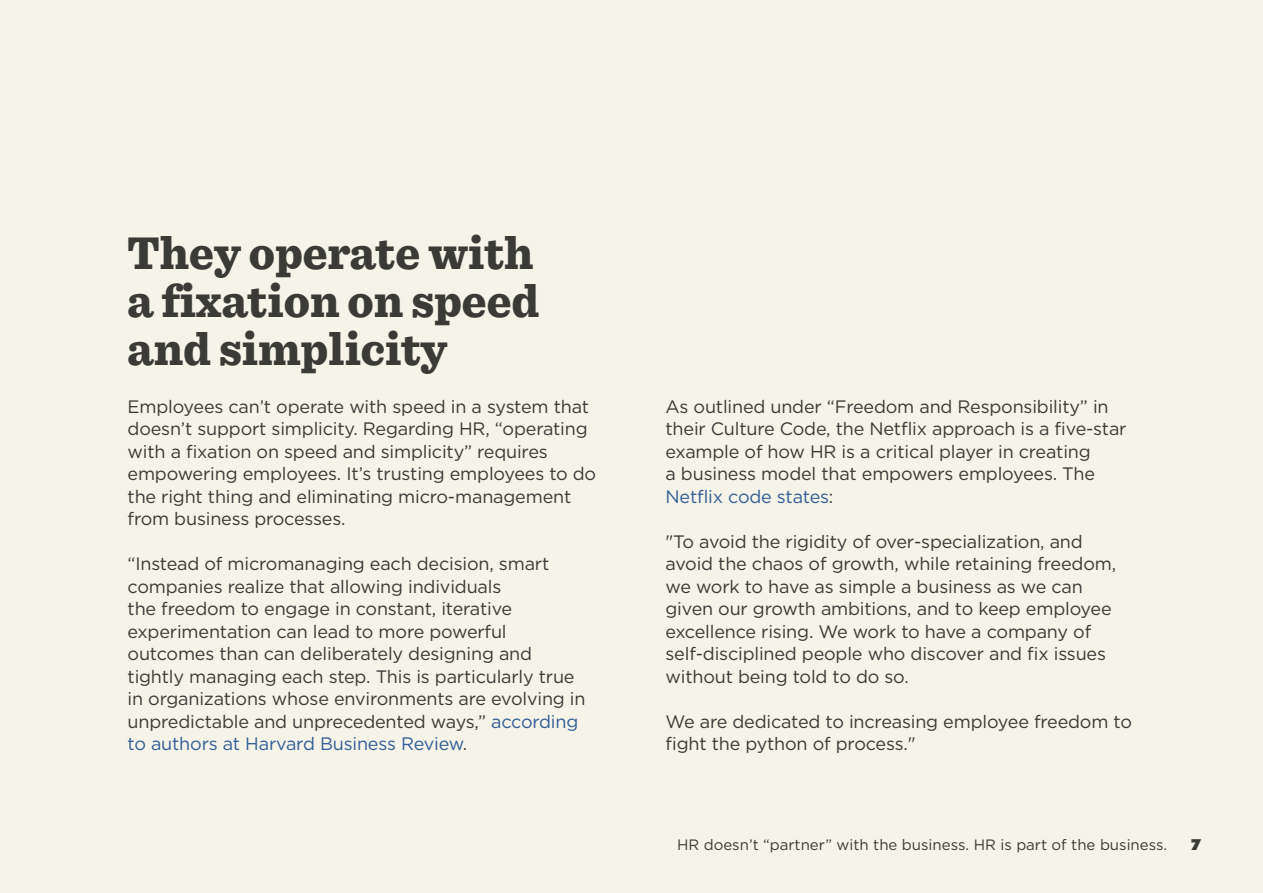
<style>
.page{position:relative;width:1263px;height:893px;background:#f6f3e8}
.page>*{position:absolute;margin:0;border:0;box-sizing:border-box;transform-origin:0 0}
.t1{font:900 48px/48px "Sentinel";color:#3a3a37;scale:.95 1}
.t2{font:18px/22.5px "Gotham HTF";letter-spacing:-.01em;color:#3a3a37}
.t3{font:15px "Gotham HTF";color:#3a3a37}
.t4{font:13.5px "Champion HTF Heavyweight";color:#3a3a37}
.s1{color:#325d95}
</style>
<div class="page">
<h1 class="t1" style="left:128px;top:228px;width:435px">They operate with a fixation on speed and simplicity</h1>
<p class="t2" style="left:128px;top:395px;width:470px">Employees can t’ operate with speed in a system that doesn t’ support simplicity. Regarding HR “, operating with a fixation on speed and simplicity” requires empowering employees It. s’ trusting employees to do the right thing and eliminating micro-management from business processes.</p>
<p class="t2" style="left:128px;top:552px;width:459px">“Instead of micromanaging each decision, smart companies realize that allowing individuals<br>the freedom to engage in constant, iterative experimentation can lead to more powerful outcomes than can deliberately designing and tightly managing each step. This is particularly true in organizations whose environments are evolving in unpredictable and unprecedented ways,” <span class="s1">according to authors at Harvard Business Review</span>.</p>
<p class="t2" style="left:665px;top:395px;width:462px">As outlined under “Freedom and Responsibility” in their Culture Code, the Netflix approach is a five-star example of how HR is a critical player in creating<br>a business model that empowers employees. The <span class="s1">Netflix code states</span>:</p>
<p class="t2" style="left:665px;top:530px;width:452px">"To avoid the rigidity of over-specialization, and avoid the chaos of growth, while retaining freedom, we work to have as simple a business as we can given our growth ambitions, and to keep employee excellence rising. We work to have a company of self-disciplined people who discover and fix issues without being told to do so.</p>
<p class="t2" style="left:665px;top:710px;width:468px">We are dedicated to increasing employee freedom to fight the python of process ".</p>
<p class="t3" style="left:677px;top:837px;width:492px">HR doesn t’ “partner” with the business. HR is part of the business.</p>
<p class="t4" style="left:1191px;top:836px;width:12px">7</p>
</div>
